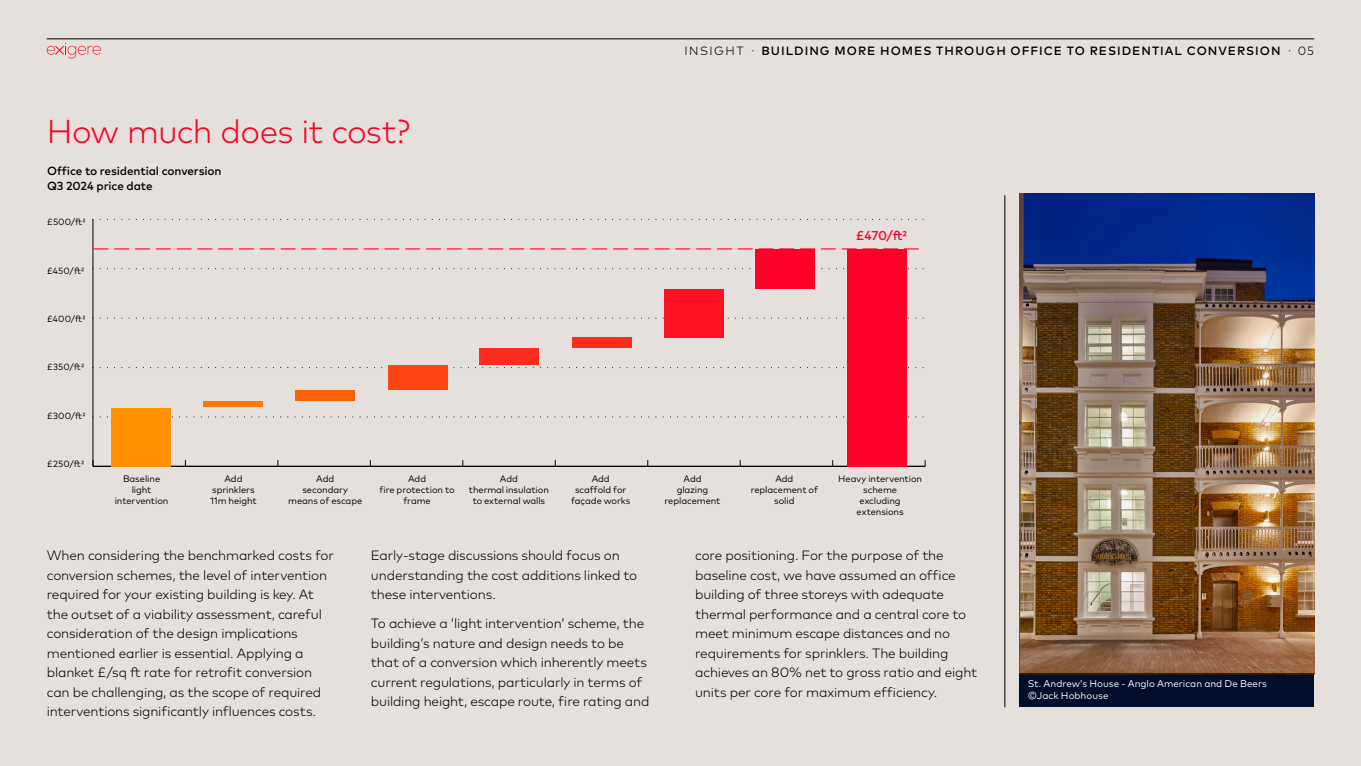
<style>
.page{position:relative;width:1361px;height:766px;background:#fff}
.page>*{position:absolute;margin:0;border:0;box-sizing:border-box;transform-origin:0 0}
.t1{font:300 33px "Mark Pro";letter-spacing:-.02em;color:#ff0028}
.t2{font:300 13.5px/19.5px "Mark Pro";letter-spacing:-.01em;color:#000}
.t3{font:500 12.75px "Mark Pro";color:#ff0028}
.t4{font:500 12px "Mark Pro";letter-spacing:.085em;color:#000}
.t5{font:500 11.7px/15px "Mark Pro";letter-spacing:-.01em;color:#000}
.t6{font:9.75px/12px "Mark Pro";color:#fff}
.t7{font:9.3px/11.2px "Mark Pro";letter-spacing:-.01em;color:#000;text-align:center}
.t8{font:9px "Mark Pro";letter-spacing:.015em;color:#000}
.s1{font-weight:300}
</style>
<div class="page">
<div style="left:0;top:0;width:1361px;height:765px;background:#e5e0db"></div>
<hr style="left:1004px;top:195px;width:1px;height:512px;background:#000">
<img style="left:1019px;top:193px;width:295px;height:480px">
<div style="left:1019px;top:673px;width:295px;height:33px;background:#000d2b"></div>
<hr style="left:93px;top:219px;width:1px;height:247px;background:#000">
<hr style="left:93px;top:466px;width:832px;height:1px;background:#000">
<svg style="left:93px;top:416px;width:831px;height:1px"></svg>
<svg style="left:93px;top:367px;width:831px;height:1px"></svg>
<svg style="left:93px;top:317px;width:831px;height:1px"></svg>
<svg style="left:93px;top:268px;width:831px;height:1px"></svg>
<svg style="left:93px;top:219px;width:831px;height:1px"></svg>
<hr style="left:47px;top:39px;width:1267px;height:1px;background:#000">
<svg style="left:47px;top:43px;width:54px;height:15px"></svg>
<div style="left:111px;top:407px;width:60px;height:59px;background:#ff9000"></div>
<div style="left:479px;top:348px;width:60px;height:16px;background:#ff2b1d"></div>
<div style="left:295px;top:389px;width:60px;height:11px;background:#ff5f05"></div>
<div style="left:756px;top:249px;width:59px;height:39px;background:#ff0028"></div>
<div style="left:203px;top:401px;width:60px;height:6px;background:#ff7800"></div>
<div style="left:664px;top:288px;width:59px;height:49px;background:#ff1023"></div>
<div style="left:388px;top:365px;width:59px;height:24px;background:#ff4512"></div>
<div style="left:572px;top:337px;width:59px;height:11px;background:#ff2b1d"></div>
<svg style="left:94px;top:248px;width:825px;height:1px"></svg>
<div style="left:847px;top:249px;width:60px;height:217px;background:#ff0028"></div>
<h1 class="t1" style="left:47px;top:107px;width:365px">How much does it cost?</h1>
<p class="t5" style="left:47px;top:162px;width:176px">Office to residential conversion<br>Q3 2024 price date</p>
<p class="t8" style="left:47px;top:215px;width:40px">£500/ft2</p>
<p class="t8" style="left:47px;top:263px;width:39px">£450/ft2</p>
<p class="t8" style="left:47px;top:312px;width:40px">£400/ft2</p>
<p class="t8" style="left:47px;top:360px;width:39px">£350/ft2</p>
<p class="t8" style="left:47px;top:409px;width:40px">£300/ft2</p>
<p class="t8" style="left:47px;top:457px;width:39px">£250/ft2</p>
<p class="t4" style="left:684px;top:41px;width:631px"><span class="s1">INSIGHT ·</span> BUILDING MORE HOMES THROUGH OFFICE TO RESIDENTIAL CONVERSION <span class="s1">· 05</span></p>
<p class="t3" style="left:856px;top:226px;width:53px">£470/ft2</p>
<p class="t7" style="left:115px;top:472px;width:55px">Baseline light intervention</p>
<p class="t7" style="left:210px;top:472px;width:48px">Add sprinklers<br>11m height</p>
<p class="t7" style="left:288px;top:472px;width:76px">Add<br>secondary means of escape</p>
<p class="t7" style="left:379px;top:472px;width:77px">Add<br>fire protection to frame</p>
<p class="t7" style="left:469px;top:472px;width:82px">Add<br>thermal insulation to external walls</p>
<p class="t7" style="left:571px;top:472px;width:61px">Add<br>scaffold for façade works</p>
<p class="t7" style="left:664px;top:472px;width:57px">Add<br>glazing replacement</p>
<p class="t7" style="left:838px;top:472px;width:85px">Heavy intervention scheme<br>excluding extensions</p>
<p class="t7" style="left:751px;top:472px;width:69px">Add replacement of solid</p>
<p class="t2" style="left:47px;top:544px;width:289px">When considering the benchmarked costs for conversion schemes, the level of intervention required for your existing building is key. At the outset of a viability assessment, careful consideration of the design implications mentioned earlier is essential. Applying a blanket £/sq ft rate for retrofit conversion can be challenging, as the scope of required interventions significantly influences costs.</p>
<p class="t2" style="left:371px;top:544px;width:268px">Early-stage discussions should focus on understanding the cost additions linked to these interventions.</p>
<p class="t2" style="left:371px;top:612px;width:280px">To achieve a ‘light intervention’ scheme, the building’s nature and design needs to be that of a conversion which inherently meets current regulations, particularly in terms of building height, escape route, fire rating and</p>
<p class="t2" style="left:695px;top:544px;width:283px">core positioning. For the purpose of the baseline cost, we have assumed an office building of three storeys with adequate thermal performance and a central core to meet minimum escape distances and no requirements for sprinklers. The building achieves an 80% net to gross ratio and eight units per core for maximum efficiency.</p>
<p class="t6" style="left:1028px;top:677px;width:241px">St. Andrew’s House - Anglo American and De Beers ©Jack Hobhouse</p>
</div>
